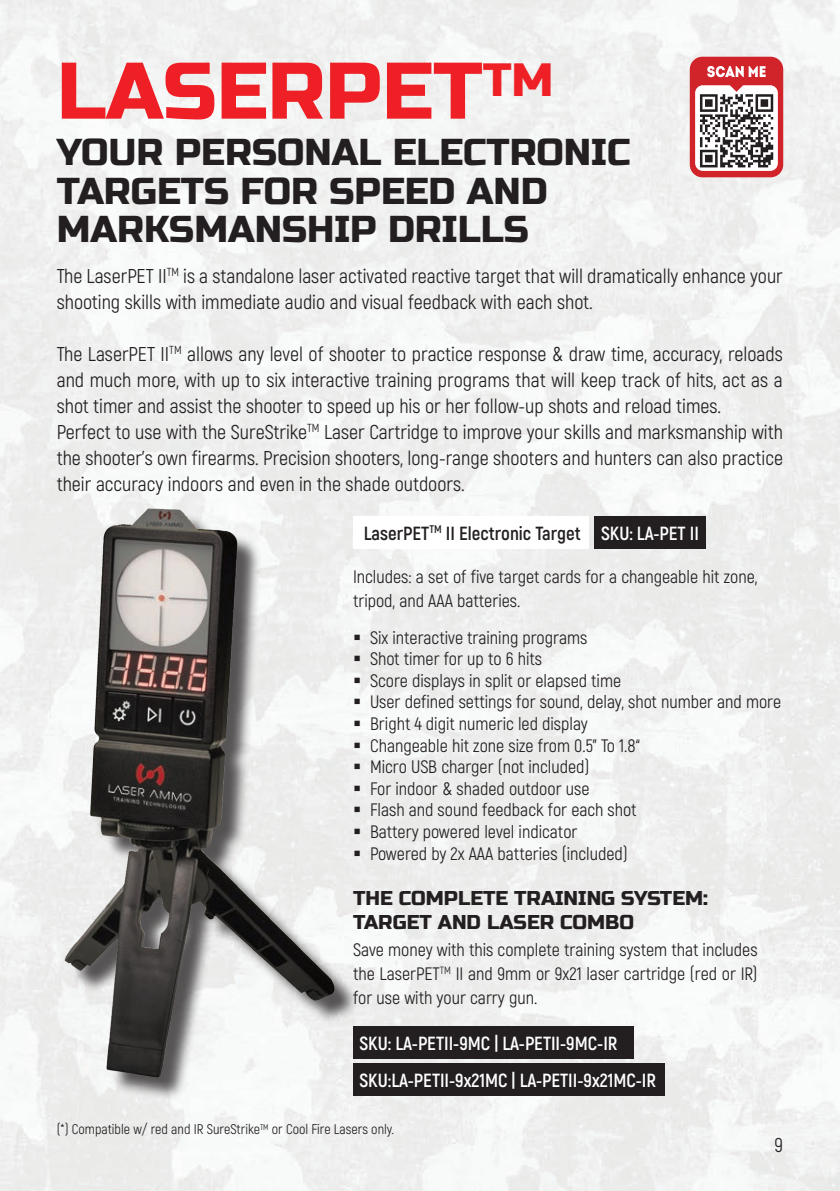
<style>
.page{position:relative;width:840px;height:1191px;background:#fff}
.page>*{position:absolute;margin:0;border:0;box-sizing:border-box;transform-origin:0 0}
.t1{font:80px "Russo One";color:#ee2026}
.t2{font:37.4px/38px "Russo One";color:#231f20}
.t3{font:20px/26px "Akrobat";color:#231f20}
.t4{font:20px/24px "Russo One";color:#231f20}
.t5{font:700 19px/37.2px "Akrobat";color:#fff}
.t6{font:700 19px "Akrobat";color:#231f20}
.t7{font:18px/21.6px "Akrobat";color:#231f20}
.t8{font:14px "Akrobat";color:#231f20}
.s1{color:#fff}
</style>
<div class="page">
<img style="left:0;top:0;width:839px;height:1191px">
<div style="left:689px;top:57px;width:93px;height:120px;background:#d1232a;border-radius:13px"></div>
<svg style="left:707px;top:66px;width:58px;height:11px"></svg>
<svg style="left:694px;top:85px;width:83px;height:86px"></svg>
<div style="left:353px;top:516px;width:235px;height:32px;background:#fff"></div>
<div style="left:594px;top:516px;width:111px;height:32px;background:#231f20"></div>
<div style="left:69px;top:512px;width:290px;height:589px;background:#231f20;opacity:.75"></div>
<img style="left:42px;top:496px;width:345px;height:591px">
<div style="left:353px;top:1026px;width:280px;height:32px;background:#231f20"></div>
<div style="left:353px;top:1063px;width:311px;height:33px;background:#231f20"></div>
<svg style="left:699px;top:85px;width:73px;height:82px;background:#9e9a9b"></svg>
<svg style="left:354px;top:634px;width:5px;height:5px"></svg>
<svg style="left:354px;top:656px;width:5px;height:5px"></svg>
<svg style="left:354px;top:677px;width:5px;height:6px"></svg>
<svg style="left:354px;top:699px;width:5px;height:5px"></svg>
<svg style="left:354px;top:720px;width:5px;height:6px"></svg>
<svg style="left:354px;top:742px;width:5px;height:5px"></svg>
<svg style="left:354px;top:764px;width:5px;height:5px"></svg>
<svg style="left:354px;top:785px;width:5px;height:6px"></svg>
<svg style="left:354px;top:807px;width:5px;height:5px"></svg>
<svg style="left:354px;top:828px;width:5px;height:6px"></svg>
<svg style="left:354px;top:850px;width:5px;height:5px"></svg>
<h1 class="t1" style="left:57px;top:45px;width:498px">LASERPET<sup>TM</sup></h1>
<h2 class="t2" style="left:57px;top:134px;width:574px">YOUR PERSONAL ELECTRONIC<br>TARGETS FOR SPEED AND<br>MARKSMANSHIP DRILLS</h2>
<p class="t3" style="left:57px;top:262px;width:727px">The LaserPET II<sup>TM</sup> is a standalone laser activated reactive target that will dramatically enhance your shooting skills with immediate audio and visual feedback with each shot.</p>
<p class="t3" style="left:57px;top:340px;width:727px">The LaserPET II<sup>TM</sup> allows any level of shooter to practice response &amp; draw time, accuracy, reloads and much more, with up to six interactive training programs that will keep track of hits, act as a shot timer and assist the shooter to speed up his or her follow-up shots and reload times.<br>Perfect to use with the SureStrike<sup>TM</sup> Laser Cartridge to improve your skills and marksmanship with the shooter’s own firearms. Precision shooters, long-range shooters and hunters can also practice their accuracy indoors and even in the shade outdoors.</p>
<p class="t6" style="left:363px;top:521px;width:336px">LaserPET<sup>TM</sup> II Electronic Target <span class="s1">SKU: LA-PET II</span></p>
<p class="t7" style="left:353px;top:565px;width:406px;line-height:24px">Includes: a set of five target cards for a changeable hit zone, tripod, and AAA batteries.</p>
<p class="t7" style="left:370px;top:626px;width:412px">Six interactive training programs<br>Shot timer for up to 6 hits<br>Score displays in split or elapsed time<br>User defined settings for sound, delay, shot number and more Bright 4 digit numeric led display<br>Changeable hit zone size from 0.5” To 1.8“<br>Micro USB charger (not included)<br>For indoor &amp; shaded outdoor use<br>Flash and sound feedback for each shot<br>Battery powered level indicator<br>Powered by 2x AAA batteries (included)</p>
<p class="t4" style="left:353px;top:887px;width:356px">THE COMPLETE TRAINING SYSTEM:<br>TARGET AND LASER COMBO</p>
<p class="t7" style="left:353px;top:937px;width:406px;line-height:24px;text-align:justify">Save money with this complete training system that includes the LaserPET<sup>TM</sup> II and 9mm or 9x21 laser cartridge (red or IR) for use with your carry gun.</p>
<p class="t5" style="left:359px;top:1024px;width:298px">SKU: LA-PETII-9MC | LA-PETII-9MC-IR<br>SKU:LA-PETII-9x21MC | LA-PETII-9x21MC-IR</p>
<p class="t8" style="left:57px;top:1121px;width:338px">(*) Compatible w/ red and IR SureStrike<sup>TM</sup> or Cool Fire Lasers only.</p>
<p class="t3" style="left:774px;top:1132px;width:10px">9</p>
</div>
